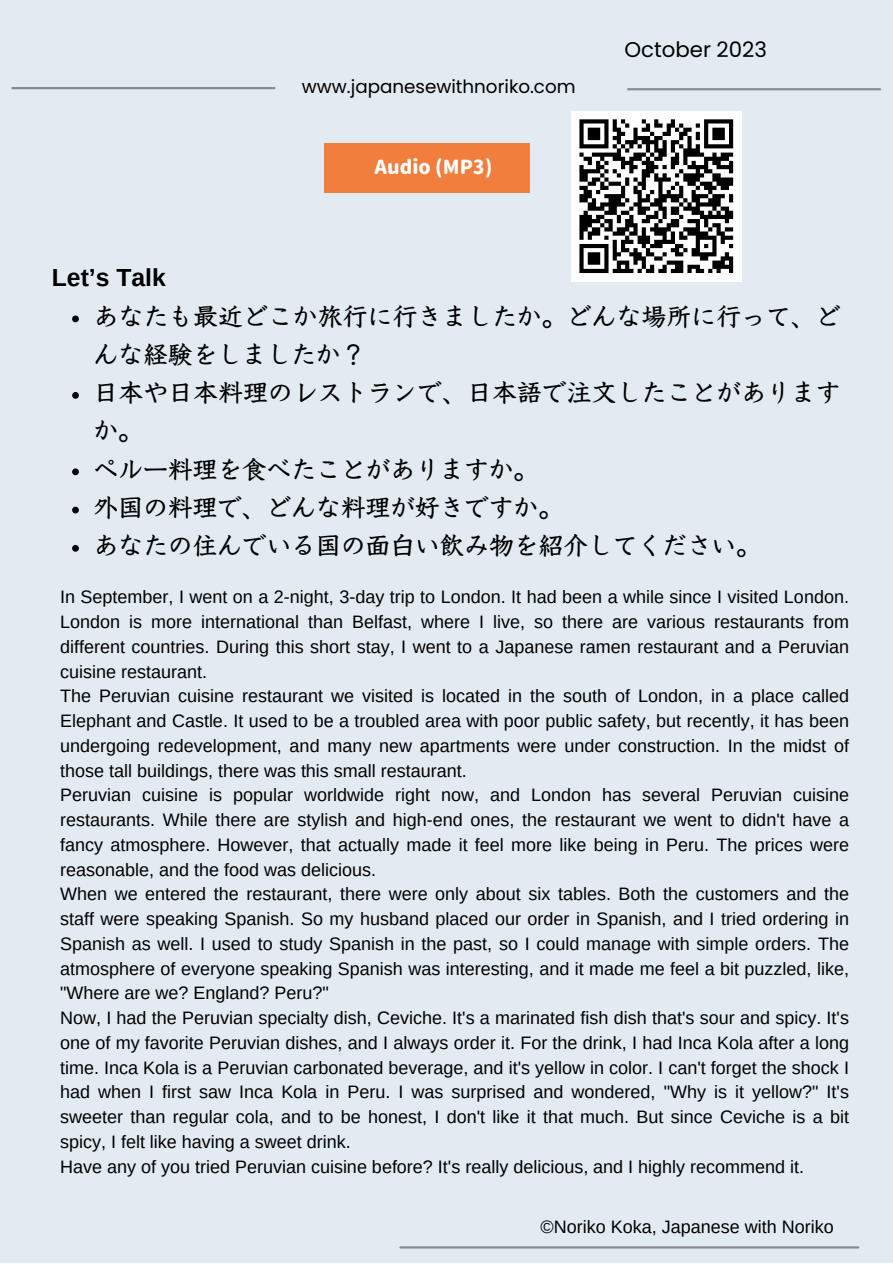
<style>
.page{position:relative;width:893px;height:1264px;background:#fff}
.page>*{position:absolute;margin:0;border:0;box-sizing:border-box;transform-origin:0 0}
.t1{font:24.75px/38.2px "Motoya Kyotai Std W4";color:#000}
.t2{font:700 24.75px "Arimo";color:#000}
.t3{font:21.3px "Poppins";color:#000}
.t4{font:19.2px "Gen Sen Rounded TW H";color:#fff}
.t5{font:18.3px "Poppins";color:#000}
.t6{font:18px/24.8px "Arimo";color:#000;text-align:justify}
</style>
<div class="page">
<div style="left:0;top:0;width:892px;height:1262px;background:#e3ebf2"></div>
<hr style="left:12px;top:87px;width:262px;height:2px;background:#000">
<hr style="left:628px;top:88px;width:252px;height:2px;background:#000">
<hr style="left:400px;top:1246px;width:458px;height:2px;background:#000">
<div style="left:324px;top:143px;width:206px;height:50px;background:#f17e3d"></div>
<svg style="left:72px;top:315px;width:7px;height:7px"></svg>
<svg style="left:72px;top:392px;width:7px;height:7px"></svg>
<svg style="left:72px;top:468px;width:7px;height:7px"></svg>
<svg style="left:72px;top:506px;width:7px;height:7px"></svg>
<svg style="left:72px;top:545px;width:7px;height:6px"></svg>
<div style="left:571px;top:111px;width:170px;height:170px;background:#fff"></div>
<svg style="left:579px;top:119px;width:155px;height:154px"></svg>
<p class="t2" style="left:52px;top:264px;width:115px">Let’s Talk</p>
<p class="t5" style="left:302px;top:73px;width:275px">www.japanesewithnoriko.com</p>
<p class="t4" style="left:374px;top:157px;width:119px">Audio (MP3)</p>
<p class="t3" style="left:624px;top:34px;width:144px">October 2023</p>
<p class="t1" style="left:94px;top:297px;width:748px">あなたも最近どこか旅行に行きましたか。どんな場所に行って、どんな経験をしましたか？</p>
<p class="t1" style="left:94px;top:373px;width:748px">日本や日本料理のレストランで、日本語で注文したことがありますか。</p>
<p class="t1" style="left:94px;top:450px;width:446px">ペルー料理を食べたことがありますか。</p>
<p class="t1" style="left:94px;top:488px;width:471px">外国の料理で、どんな料理が好きですか。</p>
<p class="t1" style="left:94px;top:526px;width:668px">あなたの住んでいる国の面白い飲み物を紹介してください。</p>
<p class="t6" style="left:60px;top:585px;width:790px">In September, I went on a 2-night, 3-day trip to London. It had been a while since I visited London.<br>London is more international than Belfast, where I live, so there are various restaurants from different countries. During this short stay, I went to a Japanese ramen restaurant and a Peruvian cuisine restaurant.</p>
<p class="t6" style="left:60px;top:683px;width:790px">The Peruvian cuisine restaurant we visited is located in the south of London, in a place called Elephant and Castle. It used to be a troubled area with poor public safety, but recently, it has been undergoing redevelopment, and many new apartments were under construction. In the midst of those tall buildings, there was this small restaurant.</p>
<p class="t6" style="left:60px;top:782px;width:790px">Peruvian cuisine is popular worldwide right now, and London has several Peruvian cuisine restaurants. While there are stylish and high-end ones, the restaurant we went to didn't have a fancy atmosphere. However, that actually made it feel more like being in Peru. The prices were reasonable, and the food was delicious.</p>
<p class="t6" style="left:60px;top:881px;width:790px">When we entered the restaurant, there were only about six tables. Both the customers and the staff were speaking Spanish. So my husband placed our order in Spanish, and I tried ordering in Spanish as well. I used to study Spanish in the past, so I could manage with simple orders. The atmosphere of everyone speaking Spanish was interesting, and it made me feel a bit puzzled, like, "Where are we? England? Peru?"</p>
<p class="t6" style="left:60px;top:1005px;width:790px">Now, I had the Peruvian specialty dish, Ceviche. It's a marinated fish dish that's sour and spicy. It's one of my favorite Peruvian dishes, and I always order it. For the drink, I had Inca Kola after a long time. Inca Kola is a Peruvian carbonated beverage, and it's yellow in color. I can't forget the shock I had when I first saw Inca Kola in Peru. I was surprised and wondered, "Why is it yellow?" It's sweeter than regular cola, and to be honest, I don't like it that much. But since Ceviche is a bit spicy, I felt like having a sweet drink.</p>
<p class="t6" style="left:60px;top:1153px;width:745px">Have any of you tried Peruvian cuisine before? It's really delicious, and I highly recommend it.</p>
<p class="t6" style="left:540px;top:1213px;width:294px">©Noriko Koka, Japanese with Noriko</p>
</div>
